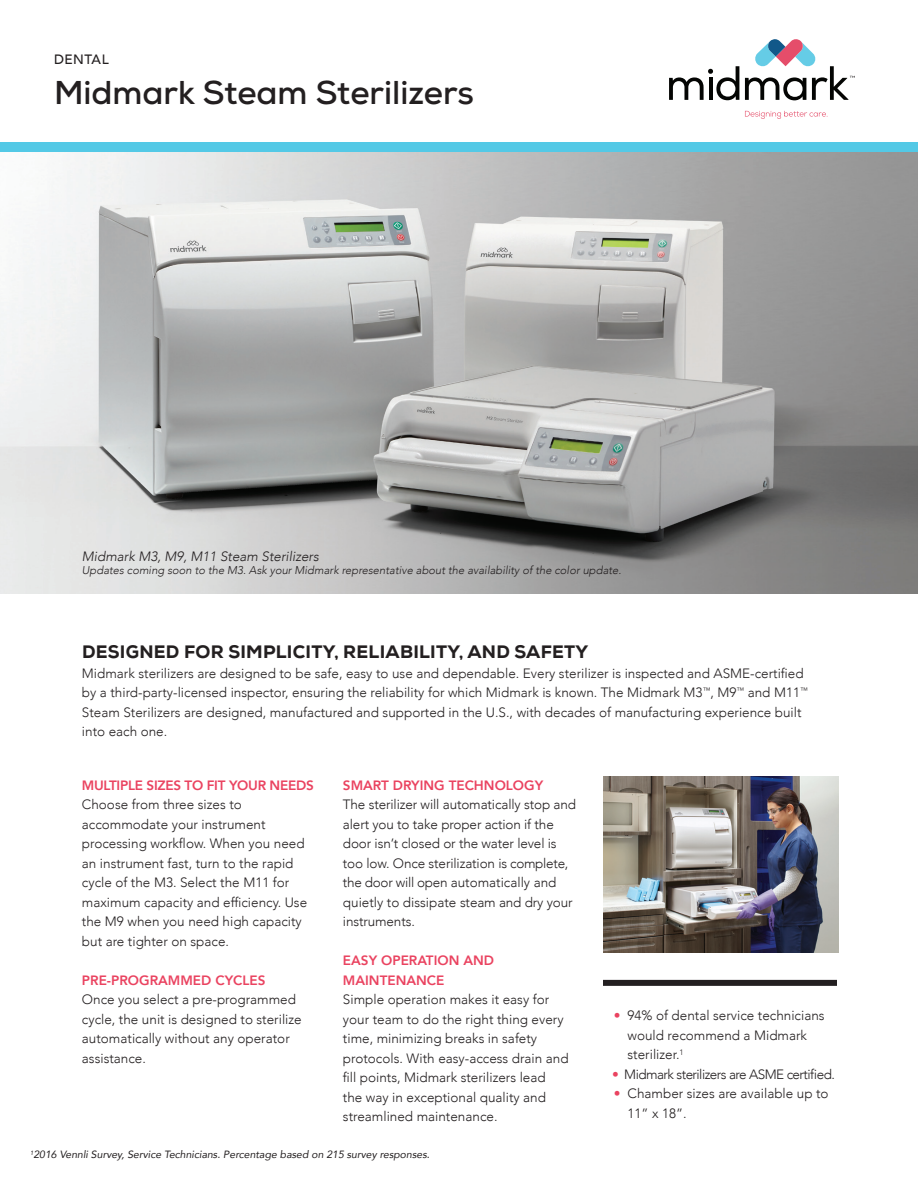
<style>
.page{position:relative;width:918px;height:1188px;background:#fff}
.page>*{position:absolute;margin:0;border:0;box-sizing:border-box;transform-origin:0 0}
.t1{font:700 33px "Nexa";color:#231f20}
.Headline_Style_5{font:800 18px "Nexa";letter-spacing:.015em;color:#231f20}
.Body_Style_3{font:300 13.5px/19.5px "Avenir";color:#231f20}
.Body_Style_3-2{font:800 13.5px/19.5px "Avenir";color:#ea4360}
.Body_Style_3-3{font:300 13.5px "Avenir";letter-spacing:-.04em;color:#231f20}
.Caption_Style_1{font:italic 300 13.5px "Avenir";color:#231f20}
.Body_Style_3-4{font:800 13.5px "Avenir";letter-spacing:-.02em;color:#ea4360}
.Headline_Tag{font:500 13.5px "Avenir";letter-spacing:.04em;color:#231f20}
.Caption_Style_1-2{font:italic 300 11.25px "Avenir";color:#231f20}
.t2{font:italic 10.5px "Avenir";color:#231f20}
.s1{color:#ea4360}
</style>
<div class="page">
<img style="left:0;top:152px;width:918px;height:442px">
<img style="left:603px;top:777px;width:235px;height:176px">
<svg style="left:745px;top:111px;width:83px;height:8px"></svg>
<svg style="left:669px;top:66px;width:70px;height:34px"></svg>
<svg style="left:745px;top:39px;width:110px;height:61px"></svg>
<div style="left:0;top:143px;width:918px;height:9px;background:#53c9e6"></div>
<div style="left:603px;top:980px;width:234px;height:6px;background:#231f20"></div>
<p class="Headline_Tag" style="left:54px;top:48px;width:56px">DENTAL</p>
<p class="t1" style="left:54px;top:71px;width:422px">Midmark Steam Sterilizers</p>
<p class="Caption_Style_1" style="left:82px;top:548px;width:238px">Midmark M3, M9, M11 Steam Sterilizers</p>
<p class="Caption_Style_1-2" style="left:82px;top:563px;width:541px">Updates coming soon to the M3. Ask your Midmark representative about the availability of the color update.</p>
<p class="Headline_Style_5" style="left:82px;top:641px;width:508px">DESIGNED FOR SIMPLICITY, RELIABILITY, AND SAFETY</p>
<p class="Body_Style_3" style="left:82px;top:663px;width:727px">Midmark sterilizers are designed to be safe, easy to use and dependable. Every sterilizer is inspected and ASME-certified by a third-party-licensed inspector, ensuring the reliability for which Midmark is known. The Midmark M3<sup>™</sup>, M9<sup>™</sup> and M11<sup>™ </sup>Steam Sterilizers are designed, manufactured and supported in the U.S., with decades of manufacturing experience built into each one.</p>
<p class="Body_Style_3-4" style="left:82px;top:774px;width:233px">MULTIPLE SIZES TO FIT YOUR NEEDS</p>
<p class="Body_Style_3" style="left:82px;top:795px;width:227px">Choose from three sizes to accommodate your instrument processing workflow. When you need an instrument fast, turn to the rapid cycle of the M3. Select the M11 for maximum capacity and efficiency. Use the M9 when you need high capacity but are tighter on space.</p>
<p class="Body_Style_3-2" style="left:82px;top:970px;width:185px">PRE-PROGRAMMED CYCLES</p>
<p class="Body_Style_3" style="left:82px;top:990px;width:221px">Once you select a pre-programmed cycle, the unit is designed to sterilize automatically without any operator assistance.</p>
<p class="Body_Style_3-2" style="left:343px;top:775px;width:202px">SMART DRYING TECHNOLOGY</p>
<p class="Body_Style_3" style="left:343px;top:795px;width:235px">The sterilizer will automatically stop and alert you to take proper action if the door isn’t closed or the water level is too low. Once sterilization is complete, the door will open automatically and quietly to dissipate steam and dry your instruments.</p>
<p class="Body_Style_3-2" style="left:343px;top:951px;width:153px">EASY OPERATION AND<br>MAINTENANCE</p>
<p class="Body_Style_3" style="left:343px;top:990px;width:227px">Simple operation makes it easy for your team to do the right thing every time, minimizing breaks in safety protocols. With easy-access drain and fill points, Midmark sterilizers lead<br>the way in exceptional quality and streamlined maintenance.</p>
<p class="t2" style="left:30px;top:1148px;width:401px"><sup>1</sup>2016 Vennli Survey, Service Technicians. Percentage based on 215 survey responses.</p>
<p class="Body_Style_3" style="left:628px;top:1006px;width:199px;text-indent:-14px"><span class="s1">•</span> 94% of dental service technicians would recommend a Midmark sterilizer.<sup>1</sup></p>
<p class="Body_Style_3-3" style="left:612px;top:1066px;width:224px"><span class="s1">•</span> Midmark sterilizers are ASME certified.</p>
<p class="Body_Style_3" style="left:628px;top:1084px;width:203px;text-indent:-14px"><span class="s1">•</span> Chamber sizes are available up to<br>11” x 18”.</p>
</div>
